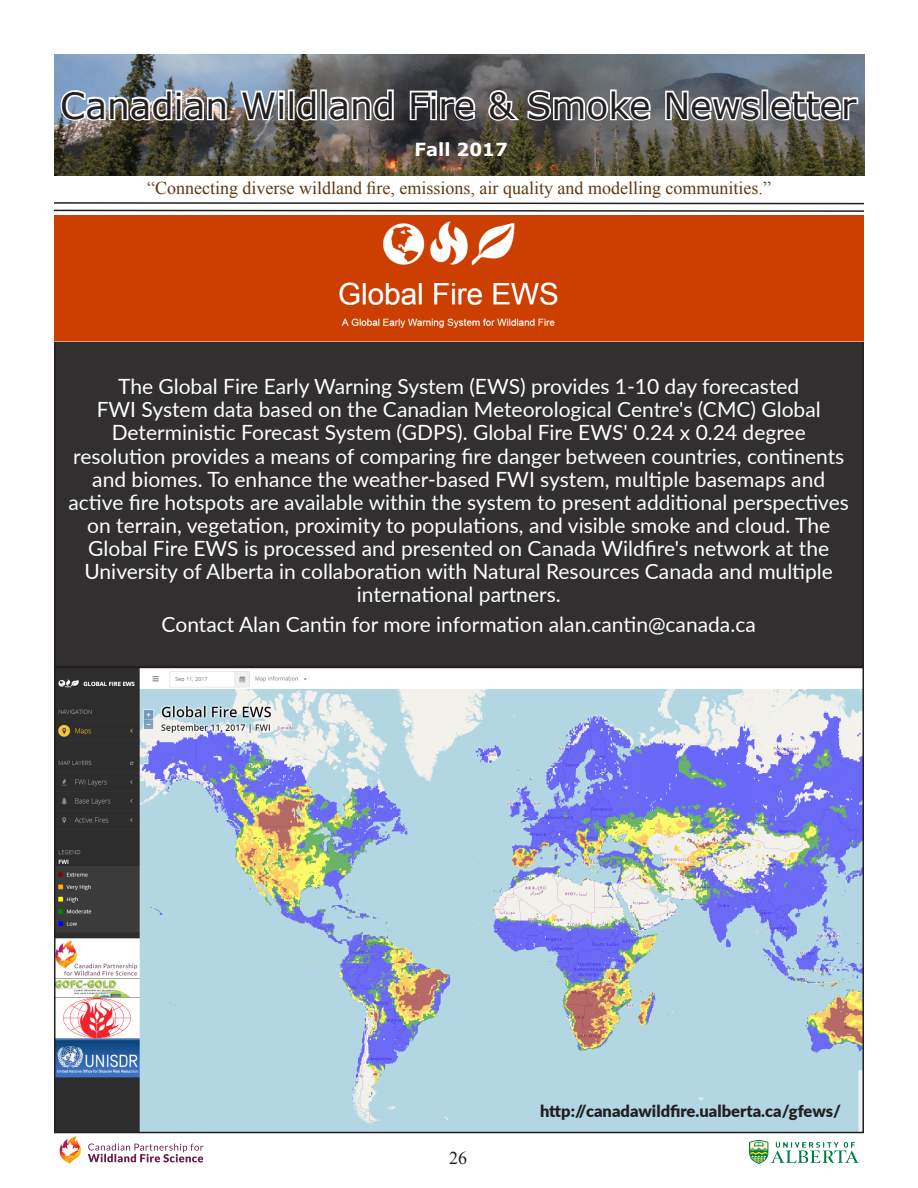
<style>
.page{position:relative;width:918px;height:1188px;background:#fff}
.page>*{position:absolute;margin:0;border:0;box-sizing:border-box;transform-origin:0 0}
.t1{font:36px "Verdana";color:#231f20}
.t2{font:21px/23.1px "Lato";color:#fff;text-align:center}
.t3{font:18px "Times New Roman";color:#603711}
.t4{font:700 18px "Verdana";color:#fff}
.t5{font:18px "Times New Roman";color:#231f20}
.t6{font:900 16.5px "Lato";color:#231f20}
</style>
<div class="page">
<img style="left:55px;top:54px;width:809px;height:122px">
<img style="left:58px;top:88px;width:116px;height:35px">
<div style="left:175px;top:90px;width:7px;height:7px;border:3px solid #fff"></div>
<div style="left:175px;top:97px;width:7px;height:23px;border:3px solid #fff"></div>
<svg style="left:181px;top:94px;width:47px;height:29px"></svg>
<svg style="left:238px;top:83px;width:41px;height:45px"></svg>
<div style="left:278px;top:90px;width:7px;height:7px;border:3px solid #fff"></div>
<div style="left:278px;top:97px;width:7px;height:23px;border:3px solid #fff"></div>
<svg style="left:294px;top:88px;width:25px;height:35px"></svg>
<div style="left:320px;top:89px;width:7px;height:31px;border:3px solid #fff"></div>
<svg style="left:326px;top:88px;width:69px;height:35px"></svg>
<svg style="left:408px;top:89px;width:24px;height:33px"></svg>
<div style="left:430px;top:90px;width:7px;height:7px;border:3px solid #fff"></div>
<div style="left:430px;top:97px;width:7px;height:23px;border:3px solid #fff"></div>
<svg style="left:438px;top:94px;width:39px;height:29px"></svg>
<svg style="left:486px;top:88px;width:166px;height:35px"></svg>
<svg style="left:663px;top:82px;width:99px;height:45px"></svg>
<svg style="left:768px;top:90px;width:92px;height:33px"></svg>
<svg style="left:54px;top:202px;width:810px;height:10px"></svg>
<img style="left:750px;top:1140px;width:108px;height:24px">
<svg style="left:59px;top:1136px;width:22px;height:28px"></svg>
<svg style="left:88px;top:1143px;width:115px;height:19px"></svg>
<div style="left:55px;top:341px;width:808px;height:326px;background:#312f30"></div>
<img style="left:54px;top:216px;width:810px;height:126px">
<img style="left:57px;top:670px;width:804px;height:460px">
<div style="left:54px;top:667px;width:810px;height:466px;border:2px solid #231f20"></div>
<h1 class="t1" style="left:60px;top:81px;width:798px">Canadian Wildland Fire &amp; Smoke Newsletter</h1>
<p class="t4" style="left:414px;top:137px;width:95px">Fall 2017</p>
<p class="t3" style="left:147px;top:176px;width:625px">“Connecting diverse wildland fire, emissions, air quality and modelling communities.”</p>
<p class="t2" style="left:68px;top:374px;width:782px">The Global Fire Early Warning System (EWS) provides 1-10 day forecasted<br>FWI System data based on the Canadian Meteorological Centre's (CMC) Global Deterministic Forecast System (GDPS). Global Fire EWS' 0.24 x 0.24 degree resolution provides a means of comparing fire danger between countries, continents and biomes. To enhance the weather-based FWI system, multiple basemaps and active fire hotspots are available within the system to present additional perspectives on terrain, vegetation, proximity to populations, and visible smoke and cloud. The Global Fire EWS is processed and presented on Canada Wildfire's network at the University of Alberta in collaboration with Natural Resources Canada and multiple international partners.</p>
<p class="t2" style="left:162px;top:612px;width:596px">Contact Alan Cantin for more information alan.cantin@canada.ca</p>
<p class="t5" style="left:449px;top:1146px;width:19px">26</p>
<p class="t6" style="left:540px;top:1098px;width:302px">http://canadawildfire.ualberta.ca/gfews/</p>
</div>
